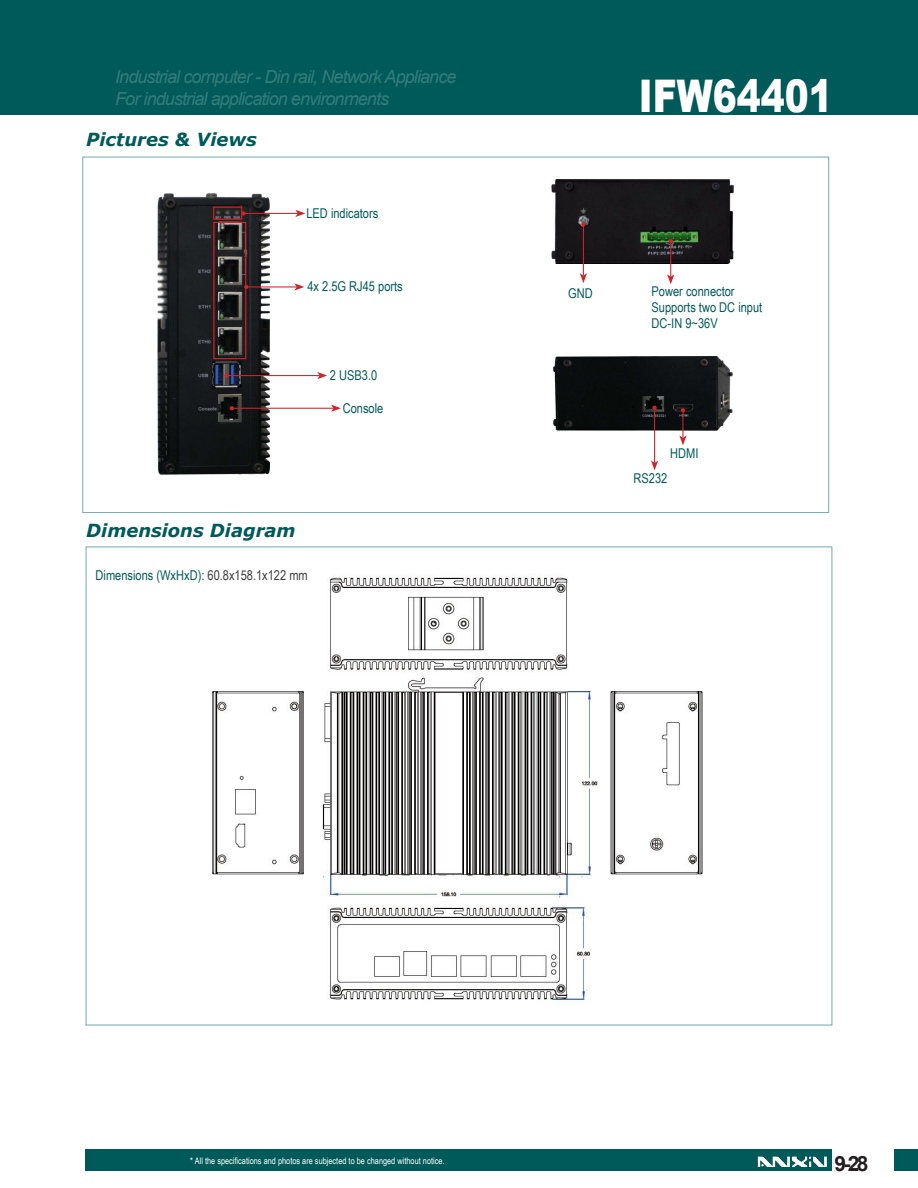
<style>
.page{position:relative;width:918px;height:1188px;background:#fff}
.page>*{position:absolute;margin:0;border:0;box-sizing:border-box;transform-origin:0 0}
.节{font:900 45px "Arial";color:#fff;scale:.8 1}
.t1{font:700 21px "Arial";color:#231f20}
.t2{font:italic 18px "Arial";letter-spacing:-.05em;color:#337b7b}
.t3{font:italic 700 18px "Verdana";color:#005a5a}
.段落样式1{font:13.5px "Arial Narrow";color:#005a5a}
.TOC_body_text{font:13.5px "Arial Narrow";color:#005a5a}
.t4{font:9px "Arial Narrow";color:#fff}
.s1{color:#3e3e3f}
</style>
<div class="page">
<div style="left:0;top:0;width:918px;height:115px;background:#005a5a"></div>
<div style="left:86px;top:1149px;width:746px;height:22px;background:#005a5a"></div>
<img style="left:757px;top:1156px;width:70px;height:10px">
<div style="left:894px;top:1149px;width:24px;height:22px;background:#005a5a"></div>
<img style="left:212px;top:577px;width:491px;height:426px">
<img style="left:158px;top:193px;width:111px;height:282px">
<img style="left:551px;top:180px;width:182px;height:84px">
<div style="left:213px;top:222px;width:33px;height:137px;border:1px solid #ee1d23"></div>
<hr style="left:670px;top:241px;width:1px;height:36px;background:#d1232a">
<svg style="left:669px;top:239px;width:4px;height:4px"></svg>
<svg style="left:667px;top:274px;width:7px;height:10px"></svg>
<img style="left:553px;top:356px;width:180px;height:75px">
<hr style="left:243px;top:213px;width:55px;height:1px;background:#d1232a">
<svg style="left:241px;top:211px;width:5px;height:5px"></svg>
<svg style="left:295px;top:210px;width:10px;height:7px"></svg>
<hr style="left:227px;top:375px;width:93px;height:1px;background:#d1232a">
<svg style="left:225px;top:373px;width:4px;height:5px"></svg>
<svg style="left:317px;top:372px;width:10px;height:7px"></svg>
<hr style="left:232px;top:408px;width:101px;height:1px;background:#d1232a">
<svg style="left:230px;top:406px;width:4px;height:4px"></svg>
<svg style="left:331px;top:405px;width:10px;height:7px"></svg>
<hr style="left:583px;top:224px;width:1px;height:52px;background:#d1232a">
<svg style="left:581px;top:222px;width:5px;height:4px"></svg>
<svg style="left:580px;top:273px;width:7px;height:10px"></svg>
<hr style="left:654px;top:408px;width:1px;height:55px;background:#d1232a">
<svg style="left:652px;top:406px;width:5px;height:4px"></svg>
<svg style="left:651px;top:460px;width:7px;height:10px"></svg>
<hr style="left:682px;top:410px;width:2px;height:28px;background:#d1232a">
<svg style="left:681px;top:408px;width:4px;height:4px"></svg>
<svg style="left:679px;top:435px;width:8px;height:10px"></svg>
<hr style="left:246px;top:286px;width:51px;height:1px;background:#d1232a">
<svg style="left:244px;top:285px;width:4px;height:4px"></svg>
<svg style="left:294px;top:283px;width:10px;height:8px"></svg>
<p class="t2" style="left:115px;top:65px;width:343px">Industrial computer - Din rail, Network Appliance</p>
<p class="t2" style="left:115px;top:87px;width:275px">For industrial application environments</p>
<p class="t3" style="left:86px;top:127px;width:172px">Pictures &amp; Views</p>
<p class="TOC_body_text" style="left:306px;top:204px;width:73px">LED indicators</p>
<p class="节" style="left:639px;top:63px;width:244px">IFW64401</p>
<p class="TOC_body_text" style="left:307px;top:276px;width:97px">4x 2.5G RJ45 ports</p>
<p class="段落样式1" style="left:652px;top:281px;width:85px">Power connector</p>
<p class="段落样式1" style="left:652px;top:297px;width:112px">Supports two DC input</p>
<p class="段落样式1" style="left:652px;top:313px;width:68px">DC-IN 9~36V</p>
<p class="TOC_body_text" style="left:568px;top:283px;width:26px">GND</p>
<p class="TOC_body_text" style="left:330px;top:366px;width:49px">2 USB3.0</p>
<p class="TOC_body_text" style="left:343px;top:398px;width:42px">Console</p>
<p class="t3" style="left:86px;top:517px;width:211px">Dimensions Diagram</p>
<p class="段落样式1" style="left:96px;top:565px;width:214px">Dimensions (WxHxD): <span class="s1">60.8x158.1x122 mm</span></p>
<p class="TOC_body_text" style="left:670px;top:443px;width:30px">HDMI</p>
<p class="TOC_body_text" style="left:634px;top:468px;width:35px">RS232</p>
<p class="t4" style="left:190px;top:1154px;width:256px">* All the specifications and photos are subjected to be changed without notice.</p>
<p class="t1" style="left:834px;top:1148px;width:36px">9-28</p>
</div>
